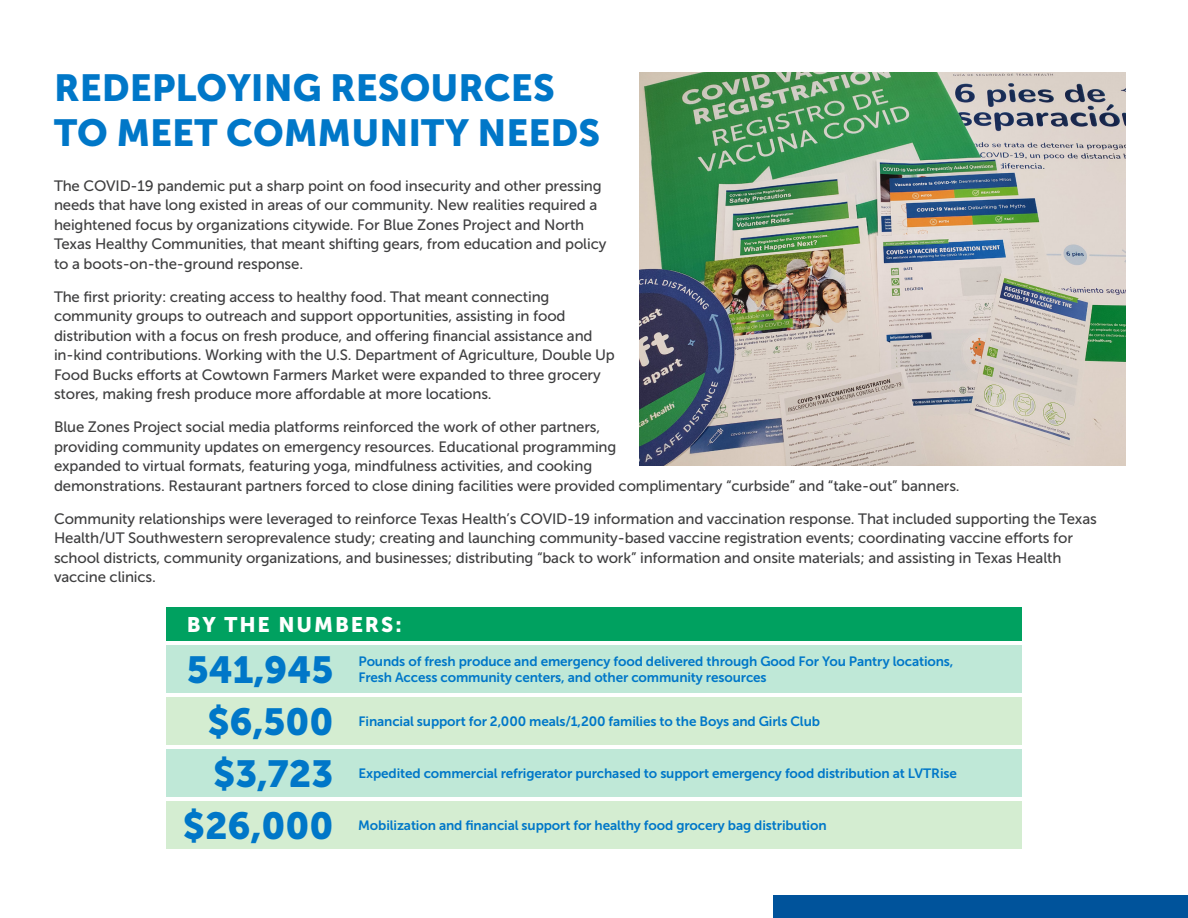
<style>
.page{position:relative;width:1188px;height:918px;background:#fff}
.page>*{position:absolute;margin:0;border:0;box-sizing:border-box;transform-origin:0 0}
.t1{font:37.5px/45px "Museo Sans W01 900";color:#0077c8}
.t2{font:37.5px "Museo Sans 900";color:#0077c8}
.t3{font:21px "Museo Sans 900";letter-spacing:.09em;color:#fff}
.t4{font:15px/19.5px "Museo Sans 500";letter-spacing:-.01em;color:#3e3e3f}
.t5{font:13.5px/16.2px "Museo Sans 700";letter-spacing:-.01em;color:#0077c8}
</style>
<div class="page">
<div style="left:774px;top:895px;width:414px;height:23px;background:#00539b"></div>
<img style="left:639px;top:72px;width:486px;height:394px">
<div style="left:166px;top:607px;width:856px;height:34px;background:#00a160"></div>
<div style="left:166px;top:645px;width:856px;height:48px;background:#bfe8d7"></div>
<div style="left:166px;top:697px;width:856px;height:47px;background:#d4edd1"></div>
<div style="left:166px;top:749px;width:856px;height:47px;background:#bfe8d7"></div>
<div style="left:166px;top:801px;width:856px;height:47px;background:#d4edd1"></div>
<p class="t1" style="left:54px;top:65px;width:548px">REDEPLOYING RESOURCES<br>TO MEET COMMUNITY NEEDS</p>
<p class="t4" style="left:54px;top:176px;width:549px">The COVID-19 pandemic put a sharp point on food insecurity and other pressing needs that have long existed in areas of our community. New realities required a heightened focus by organizations citywide. For Blue Zones Project and North</p>
<p class="t4" style="left:54px;top:235px;width:554px">Texas Healthy Communities, that meant shifting gears, from education and policy</p>
<p class="t4" style="left:54px;top:254px;width:251px">to a boots-on-the-ground response.</p>
<p class="t4" style="left:54px;top:287px;width:562px">The first priority: creating access to healthy food. That meant connecting community groups to outreach and support opportunities, assisting in food distribution with a focus on fresh produce, and offering financial assistance and in-kind contributions. Working with the U.S. Department of Agriculture, Double Up Food Bucks efforts at Cowtown Farmers Market were expanded to three grocery stores, making fresh produce more affordable at more locations.</p>
<p class="t4" style="left:54px;top:418px;width:907px">Blue Zones Project social media platforms reinforced the work of other partners,<br>providing community updates on emergency resources. Educational programming<br>expanded to virtual formats, featuring yoga, mindfulness activities, and cooking<br>demonstrations. Restaurant partners forced to close dining facilities were provided complimentary “curbside” and “take-out” banners.</p>
<p class="t4" style="left:54px;top:509px;width:1044px">Community relationships were leveraged to reinforce Texas Health’s COVID-19 information and vaccination response. That included supporting the Texas Health/UT Southwestern seroprevalence study; creating and launching community-based vaccine registration events; coordinating vaccine efforts for school districts, community organizations, and businesses; distributing “back to work” information and onsite materials; and assisting in Texas Health vaccine clinics.</p>
<p class="t3" style="left:187px;top:612px;width:216px">BY THE NUMBERS:</p>
<p class="t2" style="left:187px;top:649px;width:148px">541,945</p>
<p class="t5" style="left:359px;top:653px;width:596px">Pounds of fresh produce and emergency food delivered through Good For You Pantry locations,<br>Fresh Access community centers, and other community resources</p>
<p class="t2" style="left:207px;top:700px;width:128px">$6,500</p>
<p class="t5" style="left:359px;top:713px;width:463px">Financial support for 2,000 meals/1,200 families to the Boys and Girls Club</p>
<p class="t2" style="left:213px;top:752px;width:122px">$3,723</p>
<p class="t5" style="left:359px;top:765px;width:600px">Expedited commercial refrigerator purchased to support emergency food distribution at LVTRise</p>
<p class="t2" style="left:183px;top:804px;width:152px">$26,000</p>
<p class="t5" style="left:358px;top:817px;width:470px">Mobilization and financial support for healthy food grocery bag distribution</p>
</div>
